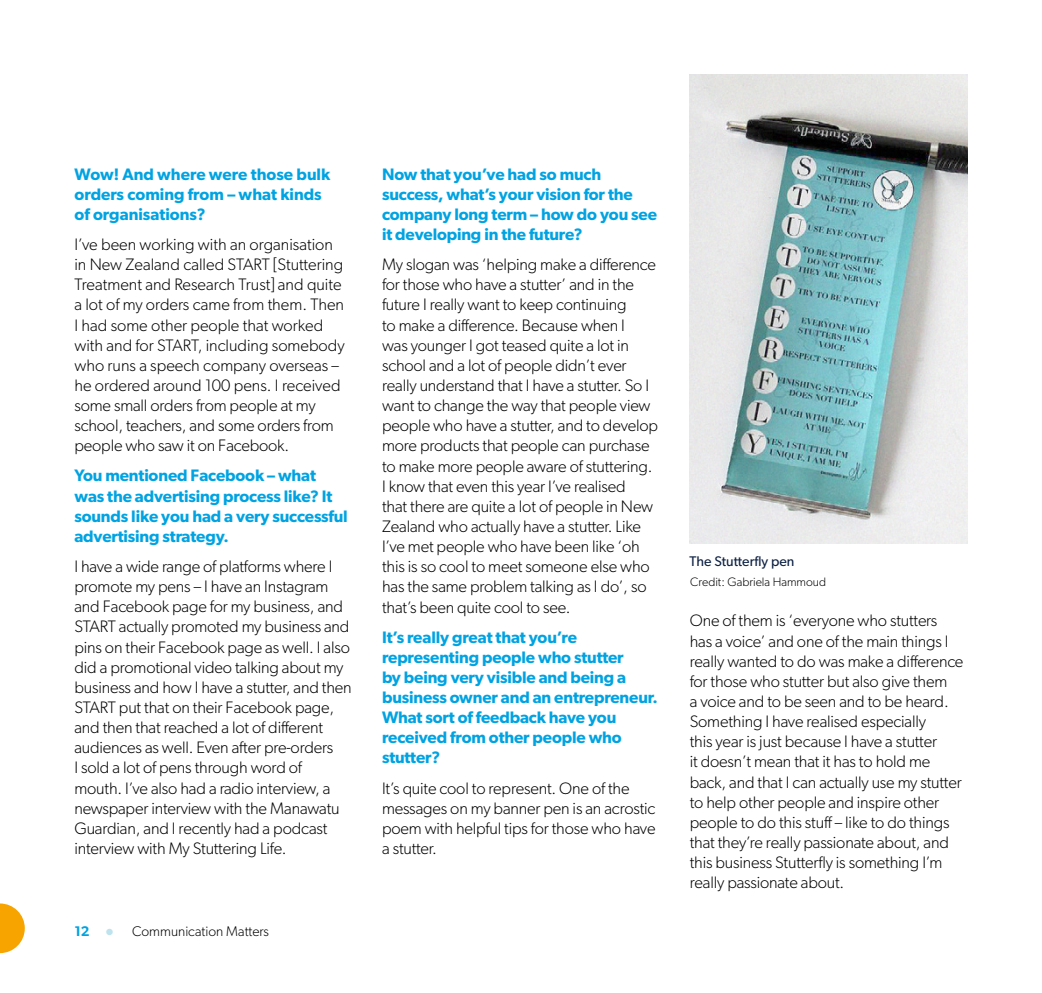
<style>
.page{position:relative;width:1042px;height:993px;background:#fff}
.page>*{position:absolute;margin:0;border:0;box-sizing:border-box;transform-origin:0 0}
.body{font:300 16.62px/20.1px "Gibson";letter-spacing:-.01em;color:#000}
.body-2{font:600 16.62px/20.1px "Gibson";letter-spacing:-.01em;color:#00a3e2}
.t1{font:300 14px "Gibson";color:#000}
.t2{font:14px "Gibson";color:#0e2244}
.photo_credit{font:300 12.25px "Gibson";color:#000}
.s1{font-weight:600;color:#00a3e2}
.s2{font-weight:600;font-size:19.25px;color:#bde3ee}
</style>
<div class="page">
<svg style="left:0;top:903px;width:25px;height:49px"></svg>
<img style="left:690px;top:74px;width:277px;height:469px">
<p class="body-2" style="left:74px;top:163px;width:257px">Wow! And where were those bulk orders coming from – what kinds of organisations?</p>
<p class="body" style="left:74px;top:234px;width:272px">I’ve been working with an organisation in New Zealand called START [Stuttering Treatment and Research Trust] and quite a lot of my orders came from them. Then I had some other people that worked with and for START, including somebody who runs a speech company overseas – he ordered around 100 pens. I received some small orders from people at my school, teachers, and some orders from people who saw it on Facebook.</p>
<p class="body-2" style="left:74px;top:465px;width:275px">You mentioned Facebook – what was the advertising process like? It sounds like you had a very successful advertising strategy.</p>
<p class="body" style="left:74px;top:556px;width:279px">I have a wide range of platforms where I promote my pens – I have an Instagram and Facebook page for my business, and START actually promoted my business and pins on their Facebook page as well. I also did a promotional video talking about my business and how I have a stutter, and then START put that on their Facebook page, and then that reached a lot of different audiences as well. Even after pre-orders<br>I sold a lot of pens through word of mouth. I’ve also had a radio interview, a newspaper interview with the Manawatu Guardian, and I recently had a podcast interview with My Stuttering Life.</p>
<p class="t1" style="left:74px;top:922px;width:196px"><span class="s1">12</span> <span class="s2">•</span> Communication Matters</p>
<p class="body-2" style="left:382px;top:163px;width:276px">Now that you’ve had so much success, what’s your vision for the company long term – how do you see it developing in the future?</p>
<p class="body" style="left:382px;top:254px;width:277px">My slogan was ‘helping make a difference for those who have a stutter’ and in the future I really want to keep continuing<br>to make a difference. Because when I<br>was younger I got teased quite a lot in school and a lot of people didn’t ever really understand that I have a stutter. So I want to change the way that people view people who have a stutter, and to develop more products that people can purchase to make more people aware of stuttering.<br>I know that even this year I’ve realised<br>that there are quite a lot of people in New Zealand who actually have a stutter. Like I’ve met people who have been like ‘oh this is so cool to meet someone else who has the same problem talking as I do’, so that’s been quite cool to see.</p>
<p class="body-2" style="left:382px;top:626px;width:277px">It’s really great that you’re representing people who stutter<br>by being very visible and being a business owner and an entrepreneur.<br>What sort of feedback have you received from other people who stutter?</p>
<p class="body" style="left:382px;top:777px;width:275px">It’s quite cool to represent. One of the messages on my banner pen is an acrostic poem with helpful tips for those who have a stutter.</p>
<p class="t2" style="left:689px;top:553px;width:106px">The Stutterfly pen</p>
<p class="photo_credit" style="left:690px;top:574px;width:138px">Credit: Gabriela Hammoud</p>
<p class="body" style="left:690px;top:610px;width:275px">One of them is ‘everyone who stutters has a voice’ and one of the main things I really wanted to do was make a difference for those who stutter but also give them<br>a voice and to be seen and to be heard.<br>Something I have realised especially<br>this year is just because I have a stutter<br>it doesn’t mean that it has to hold me back, and that I can actually use my stutter to help other people and inspire other people to do this stuff – like to do things that they’re really passionate about, and this business Stutterfly is something I’m really passionate about.</p>
</div>
